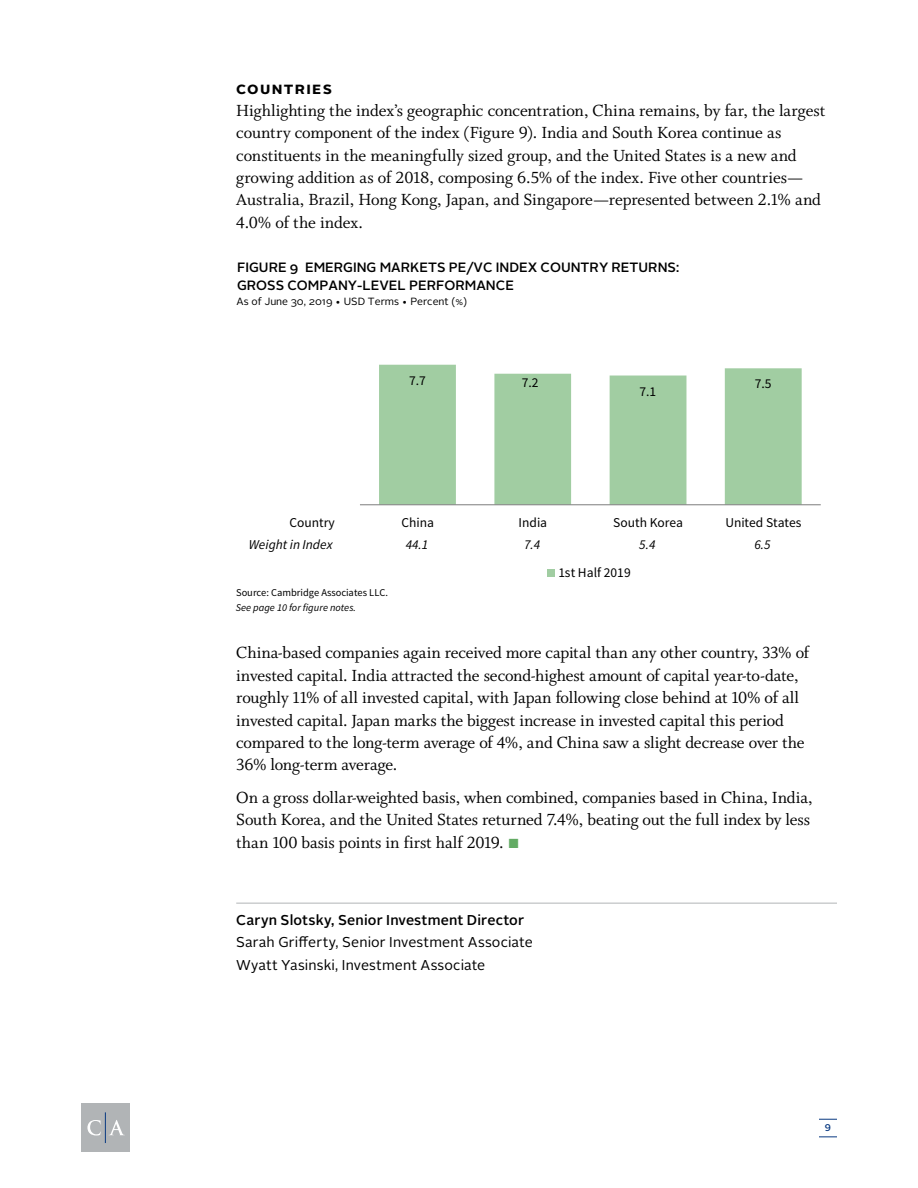
<style>
.page{position:relative;width:918px;height:1188px;background:#fff}
.page>*{position:absolute;margin:0;border:0;box-sizing:border-box;transform-origin:0 0}
.t1{font:18px/22.4px "Whitman";letter-spacing:-.005em;color:#000}
.t2{font:700 16.5px "Alright Sans";letter-spacing:.075em;color:#000}
.t3{font:14.25px/22.5px "Alright Sans";letter-spacing:.01em;color:#000}
.t4{font:500 14.25px "Alright Sans";letter-spacing:.01em;color:#000}
.t5{font:500 13.5px/17.7px "Alright Sans";color:#000}
.t6{font:13.5px "Source Sans Pro";color:#000}
.t7{font:italic 13.5px "Source Sans Pro";color:#000}
.t8{font:10.5px "Alright Sans";color:#000}
.t9{font:10.5px "Source Sans Pro";letter-spacing:-.005em;color:#000}
.t10{font:italic 10.5px "Source Sans Pro";color:#000}
.t11{font:500 9.75px "Alright Sans";color:#083981}
.s1{font-family:"Garamond";font-size:19.5px;color:#63ab64}
</style>
<div class="page">
<hr style="left:236px;top:903px;width:601px;height:1px;background:#b1b4b6">
<svg style="left:379px;top:365px;width:423px;height:139px;fill:#a1cda2"></svg>
<hr style="left:360px;top:504px;width:461px;height:1px;background:#868686">
<div style="left:548px;top:569px;width:7px;height:8px;background:#a1cda2"></div>
<div style="left:81px;top:1103px;width:49px;height:49px;background:#b1b4b6"></div>
<svg style="left:87px;top:1120px;width:14px;height:16px"></svg>
<svg style="left:109px;top:1120px;width:15px;height:15px"></svg>
<hr style="left:105px;top:1112px;width:1px;height:31px;background:#083981">
<svg style="left:819px;top:1119px;width:18px;height:1px"></svg>
<svg style="left:819px;top:1137px;width:18px;height:1px"></svg>
<p class="t2" style="left:236px;top:76px;width:97px">countries</p>
<p class="t1" style="left:236px;top:100px;width:591px">Highlighting the index’s geographic concentration, China remains, by far, the largest country component of the index (Figure 9). India and South Korea continue as constituents in the meaningfully sized group, and the United States is a new and growing addition as of 2018, composing 6.5% of the index. Five other countries— Australia, Brazil, Hong Kong, Japan, and Singapore—represented between 2.1% and 4.0% of the index.</p>
<p class="t5" style="left:237px;top:259px;width:444px">FIGURE 9 EMERGING MARKETS PE/VC INDEX COUNTRY RETURNS:<br>GROSS COMPANY-LEVEL PERFORMANCE</p>
<p class="t8" style="left:236px;top:294px;width:232px">As of June 30, 2019 • USD Terms • Percent (%)</p>
<p class="t6" style="left:409px;top:372px;width:18px">7.7</p>
<p class="t6" style="left:522px;top:374px;width:18px">7.2</p>
<p class="t6" style="left:640px;top:383px;width:18px">7.1</p>
<p class="t6" style="left:755px;top:375px;width:18px">7.5</p>
<p class="t6" style="left:289px;top:514px;width:47px">Country</p>
<p class="t7" style="left:249px;top:536px;width:85px">Weight in Index</p>
<p class="t9" style="left:236px;top:586px;width:153px">Source: Cambridge Associates LLC.</p>
<p class="t10" style="left:236px;top:601px;width:122px">See page 10 for figure notes.</p>
<p class="t6" style="left:401px;top:514px;width:34px">China</p>
<p class="t6" style="left:519px;top:514px;width:30px">India</p>
<p class="t6" style="left:613px;top:514px;width:71px">South Korea</p>
<p class="t6" style="left:725px;top:514px;width:78px">United States</p>
<p class="t7" style="left:406px;top:537px;width:24px">44.1</p>
<p class="t7" style="left:524px;top:537px;width:18px">7.4</p>
<p class="t7" style="left:639px;top:537px;width:18px">5.4</p>
<p class="t7" style="left:755px;top:537px;width:18px">6.5</p>
<p class="t6" style="left:558px;top:564px;width:74px">1st Half 2019</p>
<p class="t1" style="left:236px;top:642px;width:574px">China-based companies again received more capital than any other country, 33% of invested capital. India attracted the second-highest amount of capital year-to-date, roughly 11% of all invested capital, with Japan following close behind at 10% of all invested capital. Japan marks the biggest increase in invested capital this period compared to the long-term average of 4%, and China saw a slight decrease over the 36% long-term average.</p>
<p class="t1" style="left:236px;top:787px;width:578px">On a gross dollar-weighted basis, when combined, companies based in China, India,<br>South Korea, and the United States returned 7.4%, beating out the full index by less than 100 basis points in first half 2019. <span class="s1">■</span></p>
<p class="t4" style="left:236px;top:910px;width:289px">Caryn Slotsky, Senior Investment Director</p>
<p class="t3" style="left:236px;top:931px;width:298px">Sarah Grifferty, Senior Investment Associate<br>Wyatt Yasinski, Investment Associate</p>
<p class="t11" style="left:825px;top:1121px;width:8px">9</p>
</div>
